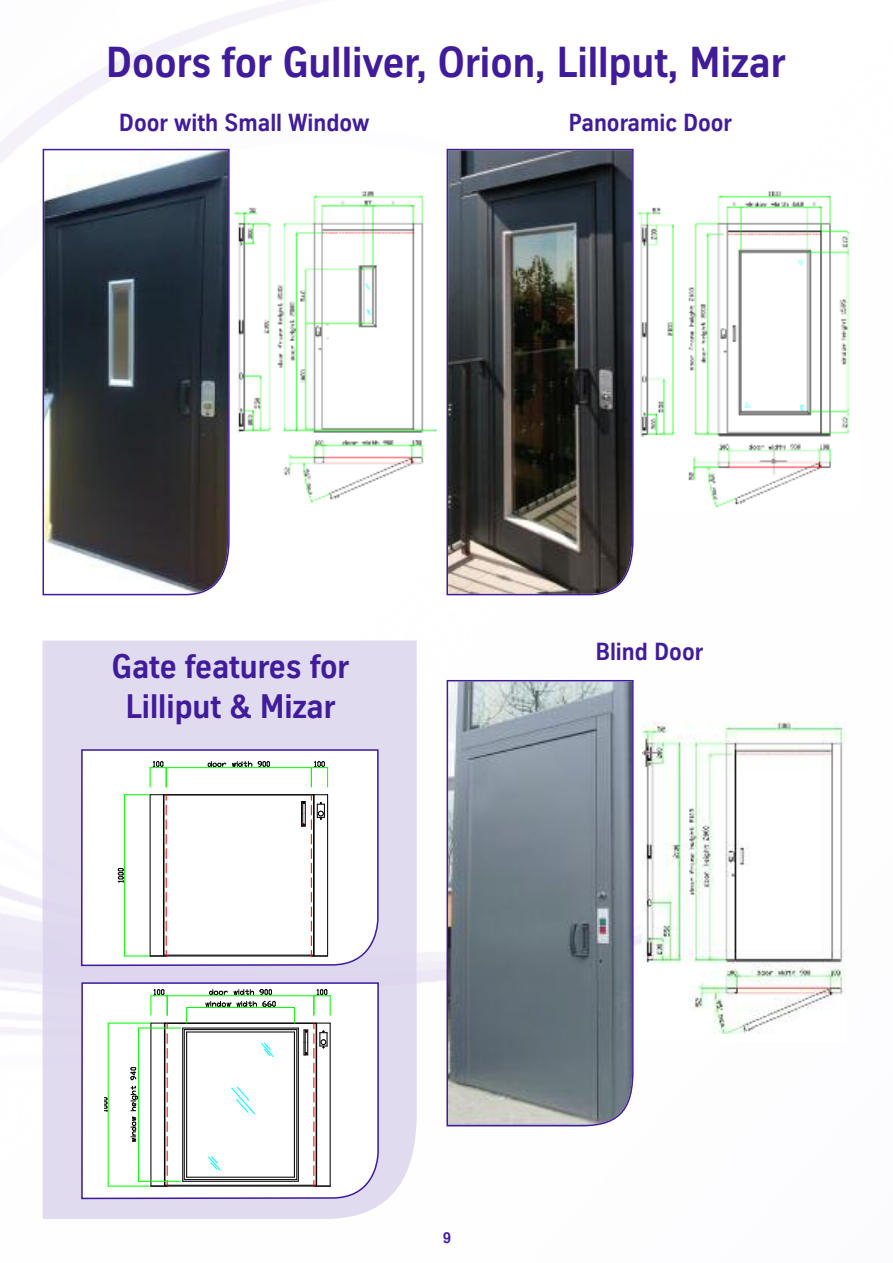
<style>
.page{position:relative;width:893px;height:1263px;background:#fff}
.page>*{position:absolute;margin:0;border:0;box-sizing:border-box;transform-origin:0 0}
.t1{font:700 42px "TK Type";color:#401c9b}
.t2{font:700 33px/39.6px "TK Type";color:#401c9b;text-align:center}
.t3{font:700 24px "TK Type";color:#401c9b}
.t4{font:700 15px "TK Type";color:#401c9b}
</style>
<div class="page">
<svg style="left:446px;top:680px;width:188px;height:446px;background:#7d8892"></svg>
<svg style="left:43px;top:149px;width:187px;height:446px;background:#494e55"></svg>
<svg style="left:446px;top:149px;width:188px;height:446px;background:#464647"></svg>
<img style="left:642px;top:723px;width:204px;height:311px">
<img style="left:234px;top:191px;width:203px;height:312px">
<img style="left:638px;top:191px;width:212px;height:316px">
<div style="left:43px;top:641px;width:374px;height:578px;background:#e1dbf0"></div>
<svg style="left:81px;top:749px;width:298px;height:217px"></svg>
<div style="left:105px;top:759px;width:237px;height:201px;background:#fff"></div>
<hr style="left:150px;top:955px;width:178px;height:1px;background:#000">
<hr style="left:164px;top:794px;width:150px;height:1px;background:#000">
<hr style="left:169px;top:767px;width:140px;height:1px;background:#0f0">
<svg style="left:207px;top:761px;width:64px;height:7px"></svg>
<svg style="left:150px;top:761px;width:19px;height:26px"></svg>
<svg style="left:309px;top:761px;width:19px;height:26px"></svg>
<svg style="left:117px;top:794px;width:50px;height:162px"></svg>
<svg style="left:301px;top:794px;width:27px;height:162px"></svg>
<svg style="left:81px;top:982px;width:298px;height:217px"></svg>
<div style="left:104px;top:986px;width:238px;height:204px;background:#fff"></div>
<hr style="left:186px;top:1032px;width:1px;height:145px;background:#000">
<hr style="left:151px;top:1185px;width:179px;height:1px;background:#000">
<hr style="left:165px;top:1023px;width:151px;height:1px;background:#000">
<hr style="left:165px;top:1022px;width:151px;height:1px;background:#000">
<hr style="left:150px;top:1023px;width:1px;height:163px;background:#000">
<hr style="left:108px;top:1022px;width:42px;height:1px;background:#0f0">
<hr style="left:108px;top:1185px;width:42px;height:1px;background:#0f0">
<hr style="left:108px;top:1026px;width:1px;height:157px;background:#0f0">
<svg style="left:104px;top:1096px;width:4px;height:15px"></svg>
<svg style="left:151px;top:1022px;width:17px;height:164px"></svg>
<hr style="left:330px;top:1023px;width:1px;height:163px;background:#000">
<svg style="left:303px;top:1022px;width:27px;height:164px"></svg>
<hr style="left:170px;top:995px;width:141px;height:1px;background:#0f0">
<svg style="left:311px;top:989px;width:20px;height:26px"></svg>
<svg style="left:150px;top:989px;width:20px;height:26px"></svg>
<hr style="left:189px;top:1007px;width:103px;height:1px;background:#0f0">
<svg style="left:186px;top:1007px;width:3px;height:16px"></svg>
<svg style="left:292px;top:1007px;width:3px;height:16px"></svg>
<svg style="left:205px;top:989px;width:72px;height:18px"></svg>
<hr style="left:138px;top:1027px;width:42px;height:1px;background:#0f0">
<hr style="left:138px;top:1181px;width:42px;height:1px;background:#0f0">
<hr style="left:138px;top:1031px;width:1px;height:147px;background:#0f0">
<svg style="left:130px;top:1066px;width:9px;height:77px"></svg>
<svg style="left:231px;top:1086px;width:24px;height:29px"></svg>
<svg style="left:208px;top:1156px;width:13px;height:15px"></svg>
<svg style="left:261px;top:1042px;width:13px;height:15px"></svg>
<hr style="left:183px;top:1181px;width:115px;height:1px;background:#000">
<hr style="left:184px;top:1029px;width:113px;height:1px;background:#000">
<hr style="left:187px;top:1031px;width:107px;height:1px;background:#000">
<hr style="left:183px;top:1027px;width:115px;height:1px;background:#000">
<hr style="left:182px;top:1028px;width:1px;height:153px;background:#000">
<hr style="left:184px;top:1029px;width:1px;height:150px;background:#000">
<hr style="left:187px;top:1177px;width:107px;height:1px;background:#000">
<hr style="left:184px;top:1179px;width:113px;height:1px;background:#000">
<hr style="left:298px;top:1028px;width:1px;height:153px;background:#000">
<hr style="left:296px;top:1029px;width:1px;height:150px;background:#000">
<hr style="left:294px;top:1032px;width:1px;height:145px;background:#000">
<h1 class="t1" style="left:106px;top:40px;width:681px">Doors for Gulliver, Orion, Lillput, Mizar</h1>
<p class="t3" style="left:119px;top:110px;width:252px">Door with Small Window</p>
<p class="t3" style="left:569px;top:110px;width:165px">Panoramic Door</p>
<h2 class="t2" style="left:112px;top:647px;width:239px">Gate features for<br>Lilliput &amp; Mizar</h2>
<p class="t3" style="left:595px;top:639px;width:109px">Blind Door</p>
<p class="t4" style="left:443px;top:1229px;width:10px">9</p>
</div>
